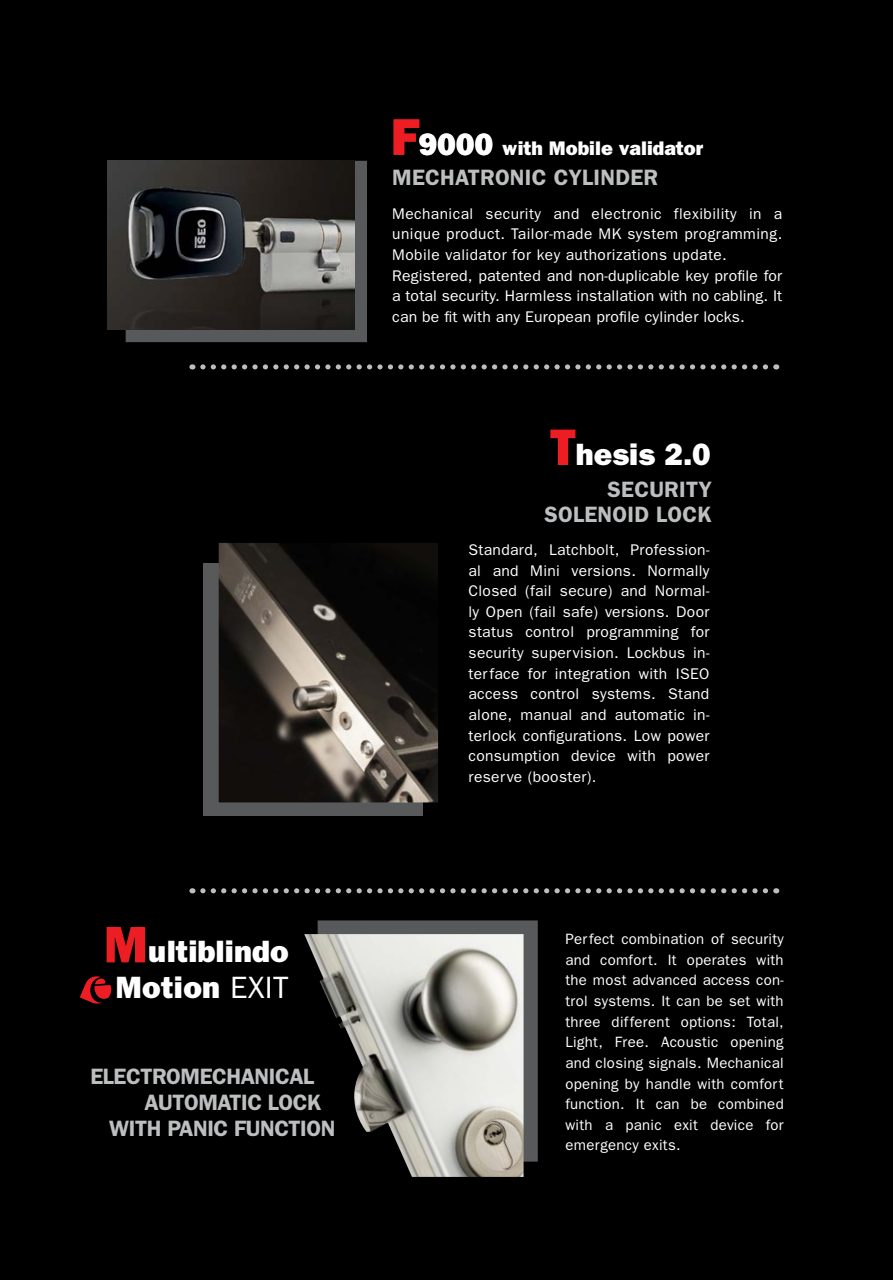
<style>
.page{position:relative;width:893px;height:1280px;background:#000}
.page>*{position:absolute;margin:0;border:0;box-sizing:border-box;transform-origin:0 0}
.t1{font:800 30.97px/36.1px "Franklin Gothic";color:#fff;text-align:center}
.t2{font:600 22.4px "Franklin Gothic";letter-spacing:-.02em;color:#bcbec0}
.t3{font:600 22.4px/25.7px "Franklin Gothic";letter-spacing:.01em;color:#bcbec0;text-align:right}
.t4{font:800 19.78px "Franklin Gothic";color:#fff}
.t5{font:15.4px/20.7px "Franklin Gothic";letter-spacing:.02em;color:#fff}
.t6{font:15.05px/20.7px "Franklin Gothic";letter-spacing:.02em;color:#fff;text-align:justify}
.s1{font-size:51.62px;color:#ed1d24}
.s2{font-weight:400}
.s3{font-size:30.97px}
</style>
<div class="page">
<svg style="left:80px;top:976px;width:32px;height:28px"></svg>
<svg style="left:192px;top:364px;width:573px;height:5px"></svg>
<svg style="left:192px;top:888px;width:573px;height:5px"></svg>
<svg style="left:318px;top:920px;width:220px;height:241px;background:#555658"></svg>
<div style="left:204px;top:564px;width:219px;height:252px;background:#58595b"></div>
<img style="left:219px;top:543px;width:219px;height:259px">
<img style="left:304px;top:934px;width:220px;height:243px">
<div style="left:126px;top:161px;width:241px;height:181px;background:#58595b"></div>
<img style="left:107px;top:161px;width:247px;height:168px">
<h1 class="t1" style="left:104px;top:934px;width:186px"><span class="s1">M</span>ultiblindo<br>Motion <span class="s2">EXIT</span></h1>
<h2 class="t2" style="left:90px;top:1063px;width:226px">ELECTROMECHANICAL</h2>
<h2 class="t2" style="left:144px;top:1089px;width:179px">AUTOMATIC LOCK</h2>
<h2 class="t2" style="left:109px;top:1114px;width:228px">WITH PANIC FUNCTION</h2>
<p class="t4" style="left:391px;top:136px;width:314px"><span class="s1">F</span><span class="s3">9000</span> with Mobile validator</p>
<h2 class="t3" style="left:392px;top:164px;width:268px">MECHATRONIC CYLINDER</h2>
<p class="t5" style="left:392px;top:203px;width:392px">Mechanical security and electronic flexibility in a unique product. Tailor-made MK system programming.<br>Mobile validator for key authorizations update.<br>Registered, patented and non-duplicable key profile for a total security. Harmless installation with no cabling. It can be fit with any European profile cylinder locks.</p>
<h1 class="t1" style="left:550px;top:436px;width:162px"><span class="s1">T</span>hesis 2.0</h1>
<h2 class="t3" style="left:544px;top:476px;width:169px">SECURITY<br>SOLENOID LOCK</h2>
<p class="t5" style="left:469px;top:539px;width:242px;text-align:justify">Standard, Latchbolt, Profession&shy;al and Mini versions. Normally Closed (fail secure) and Normal&shy;ly Open (fail safe) versions. Door status control programming for security supervision. Lockbus in&shy;terface for integration with ISEO access control systems. Stand alone, manual and automatic in&shy;terlock configurations. Low power consumption device with power reserve (booster).</p>
<p class="t6" style="left:565px;top:929px;width:220px">Perfect combination of security and comfort. It operates with the most advanced access con&shy;trol systems. It can be set with three different options: Total, Light, Free. Acoustic opening and closing signals. Mechanical opening by handle with comfort function. It can be combined with a panic exit device for emergency exits.</p>
</div>
